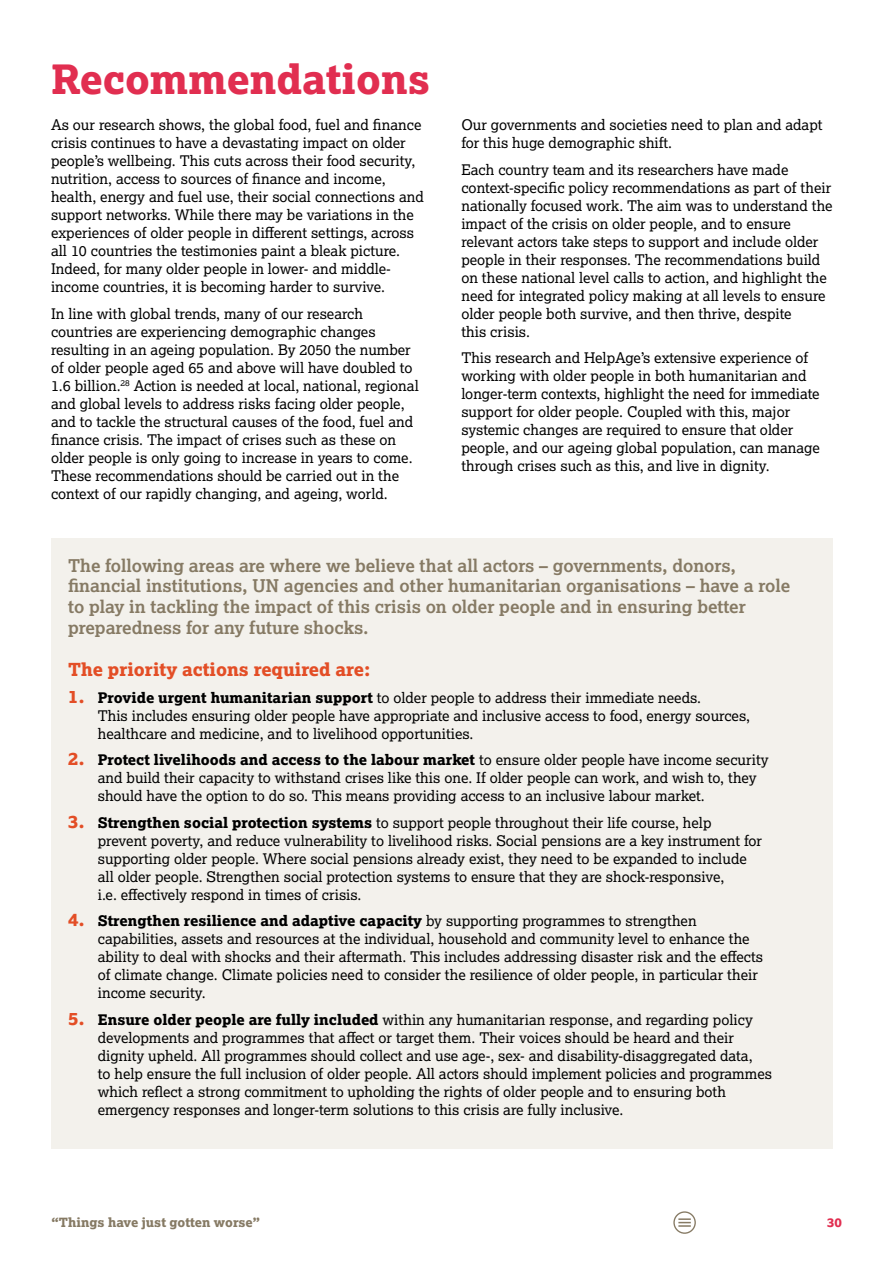
<style>
.page{position:relative;width:893px;height:1263px;background:#fff}
.page>*{position:absolute;margin:0;border:0;box-sizing:border-box;transform-origin:0 0}
.t1{font:40.5px "Lexia X Bold";color:#e12e50}
.t2{font:18px "Lexia X Bold";color:#e34e26}
.t3{font:700 17.7px/20.5px "Lexia";color:#867a64}
.t4{font:14.7px/18px "Lexia";color:#000}
.t5{font:14.7px "Lexia X Bold";color:#000}
.t6{font:12.75px "Lexia X Bold";color:#867a64}
.t7{font:12.75px "Lexia X Bold";color:#e12e50}
.s1{font-family:"Lexia X Bold";font-size:18px;color:#e34e26}
.s2{font-family:"Lexia X Bold"}
.s3{font-size:18px;color:#e34e26}
.s4{font-family:"Lexia"}
</style>
<div class="page">
<div style="left:673px;top:1211px;width:23px;height:23px;border:1px solid #867a64;border-radius:50%"></div>
<svg style="left:678px;top:1218px;width:13px;height:9px"></svg>
<div style="left:51px;top:538px;width:782px;height:610px;background:#f3f1ec"></div>
<h1 class="t1" style="left:51px;top:54px;width:381px">Recommendations</h1>
<p class="t4" style="left:51px;top:115px;width:374px">As our research shows, the global food, fuel and finance crisis continues to have a devastating impact on older people’s wellbeing. This cuts across their food security, nutrition, access to sources of finance and income, health, energy and fuel use, their social connections and support networks. While there may be variations in the experiences of older people in different settings, across all 10 countries the testimonies paint a bleak picture.<br>Indeed, for many older people in lower- and middle&shy;income countries, it is becoming harder to survive.</p>
<p class="t4" style="left:51px;top:304px;width:369px">In line with global trends, many of our research countries are experiencing demographic changes resulting in an ageing population. By 2050 the number of older people aged 65 and above will have doubled to 1.6 billion.<sup>28</sup> Action is needed at local, national, regional and global levels to address risks facing older people, and to tackle the structural causes of the food, fuel and finance crisis. The impact of crises such as these on older people is only going to increase in years to come.<br>These recommendations should be carried out in the context of our rapidly changing, and ageing, world.</p>
<p class="t4" style="left:461px;top:115px;width:363px">Our governments and societies need to plan and adapt for this huge demographic shift.</p>
<p class="t4" style="left:461px;top:160px;width:373px">Each country team and its researchers have made context-specific policy recommendations as part of their nationally focused work. The aim was to understand the impact of the crisis on older people, and to ensure relevant actors take steps to support and include older people in their responses. The recommendations build on these national level calls to action, and highlight the need for integrated policy making at all levels to ensure older people both survive, and then thrive, despite<br>this crisis.</p>
<p class="t4" style="left:461px;top:348px;width:360px">This research and HelpAge’s extensive experience of working with older people in both humanitarian and longer-term contexts, highlight the need for immediate support for older people. Coupled with this, major systemic changes are required to ensure that older people, and our ageing global population, can manage through crises such as this, and live in dignity.</p>
<p class="t3" style="left:68px;top:555px;width:724px">The following areas are where we believe that all actors – governments, donors, financial institutions, UN agencies and other humanitarian organisations – have a role to play in tackling the impact of this crisis on older people and in ensuring better preparedness for any future shocks.</p>
<p class="t2" style="left:68px;top:658px;width:304px">The priority actions required are:</p>
<p class="t4" style="left:98px;top:688px;width:654px;text-indent:-30px"><span class="s1">1.</span> <span class="s2">Provide urgent humanitarian support</span> to older people to address their immediate needs.<br>This includes ensuring older people have appropriate and inclusive access to food, energy sources, healthcare and medicine, and to livelihood opportunities.</p>
<p class="t5" style="left:68px;top:750px;width:702px"><span class="s3">2.</span> Protect livelihoods and access to the labour market <span class="s4">to ensure older people have income security</span></p>
<p class="t4" style="left:98px;top:768px;width:660px">and build their capacity to withstand crises like this one. If older people can work, and wish to, they should have the option to do so. This means providing access to an inclusive labour market.</p>
<p class="t4" style="left:98px;top:813px;width:666px;text-indent:-30px"><span class="s1">3.</span> <span class="s2">Strengthen social protection systems</span> to support people throughout their life course, help prevent poverty, and reduce vulnerability to livelihood risks. Social pensions are a key instrument for supporting older people. Where social pensions already exist, they need to be expanded to include all older people. Strengthen social protection systems to ensure that they are shock-responsive,<br>i.e. effectively respond in times of crisis.</p>
<p class="t5" style="left:68px;top:911px;width:630px"><span class="s3">4.</span> Strengthen resilience and adaptive capacity <span class="s4">by supporting programmes to strengthen</span></p>
<p class="t4" style="left:98px;top:929px;width:667px">capabilities, assets and resources at the individual, household and community level to enhance the ability to deal with shocks and their aftermath. This includes addressing disaster risk and the effects of climate change. Climate policies need to consider the resilience of older people, in particular their income security.</p>
<p class="t4" style="left:98px;top:1010px;width:676px;text-indent:-30px"><span class="s1">5.</span> <span class="s2">Ensure older people are fully included</span> within any humanitarian response, and regarding policy developments and programmes that affect or target them. Their voices should be heard and their dignity upheld. All programmes should collect and use age-, sex- and disability-disaggregated data,<br>to help ensure the full inclusion of older people. All actors should implement policies and programmes which reflect a strong commitment to upholding the rights of older people and to ensuring both emergency responses and longer-term solutions to this crisis are fully inclusive.</p>
<p class="t6" style="left:51px;top:1214px;width:211px">“Things have just gotten worse”</p>
<p class="t7" style="left:827px;top:1214px;width:16px">30</p>
</div>
